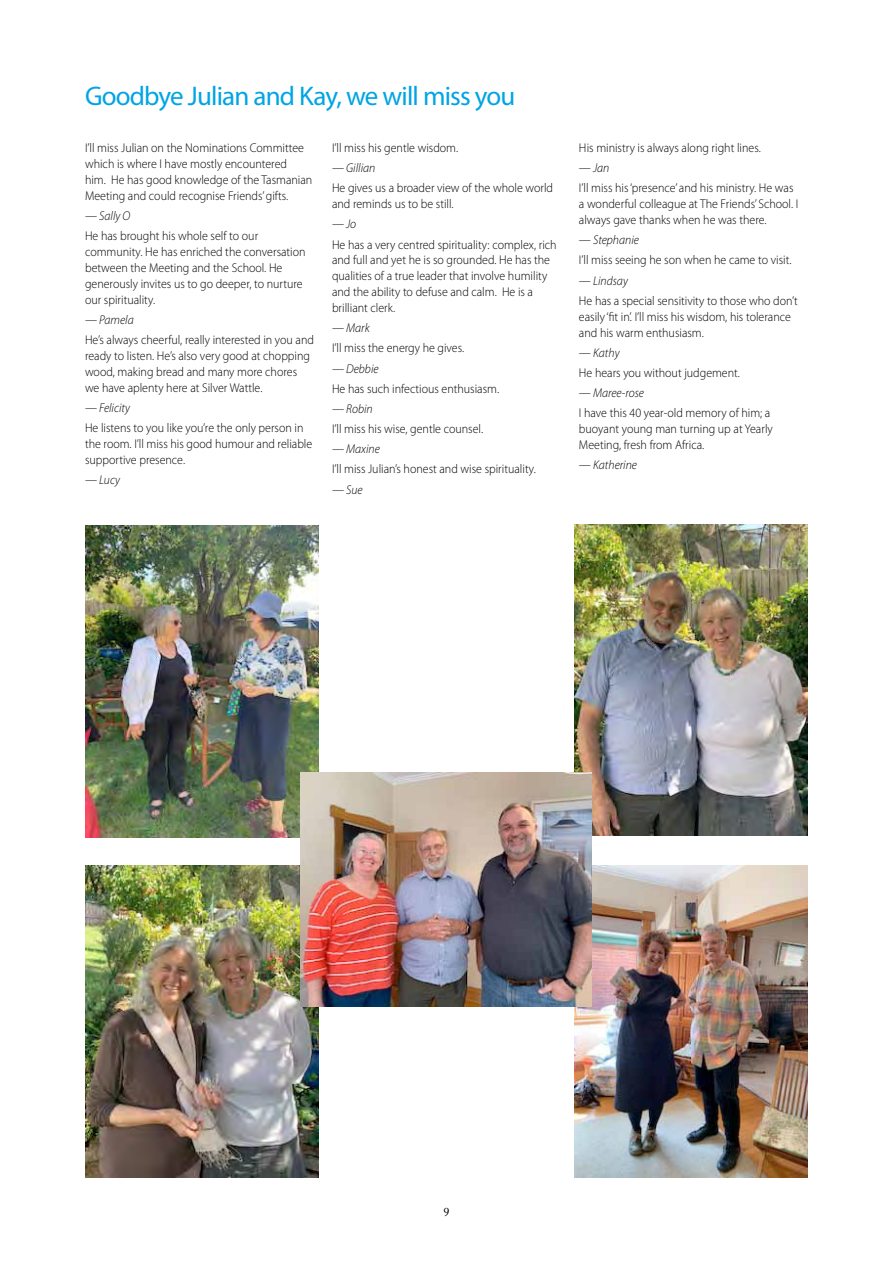
<style>
.page{position:relative;width:893px;height:1263px;background:#fff}
.page>*{position:absolute;margin:0;border:0;box-sizing:border-box;transform-origin:0 0}
.t1{font:27px "Myriad Pro";letter-spacing:-.03em;color:#00a4e4}
.t2{font:300 12.75px/15.9px "Myriad Pro";color:#000;scale:.94 1}
.t3{font:italic 300 12.75px "Myriad Pro";color:#000;scale:.94 1}
.t4{font:12px "Adobe Caslon Pro";color:#000}
</style>
<div class="page">
<img style="left:85px;top:525px;width:234px;height:312px">
<img style="left:85px;top:865px;width:234px;height:312px">
<img style="left:574px;top:865px;width:234px;height:312px">
<img style="left:574px;top:524px;width:234px;height:312px">
<img style="left:301px;top:773px;width:291px;height:234px">
<h1 class="t1" style="left:85px;top:80px;width:432px">Goodbye Julian and Kay, we will miss you</h1>
<p class="t2" style="left:85px;top:140px;width:243px">I’ll miss Julian on the Nominations Committee which is where I have mostly encountered<br>him. He has good knowledge of the Tasmanian Meeting and could recognise Friends’ gifts.</p>
<p class="t3" style="left:85px;top:208px;width:50px">— Sally O</p>
<p class="t2" style="left:85px;top:228px;width:236px">He has brought his whole self to our community. He has enriched the conversation between the Meeting and the School. He generously invites us to go deeper, to nurture our spirituality.</p>
<p class="t3" style="left:85px;top:312px;width:53px">— Pamela</p>
<p class="t2" style="left:85px;top:332px;width:245px">He’s always cheerful, really interested in you and ready to listen. He’s also very good at chopping wood, making bread and many more chores we have aplenty here at Silver Wattle.</p>
<p class="t3" style="left:85px;top:400px;width:49px">— Felicity</p>
<p class="t2" style="left:85px;top:420px;width:243px">He listens to you like you’re the only person in the room. I’ll miss his good humour and reliable supportive presence.</p>
<p class="t3" style="left:85px;top:472px;width:39px">— Lucy</p>
<p class="t2" style="left:332px;top:140px;width:136px">I’ll miss his gentle wisdom.</p>
<p class="t3" style="left:332px;top:160px;width:48px">— Gillian</p>
<p class="t2" style="left:332px;top:180px;width:237px">He gives us a broader view of the whole world and reminds us to be still.</p>
<p class="t3" style="left:332px;top:216px;width:27px">— Jo</p>
<p class="t2" style="left:332px;top:237px;width:240px">He has a very centred spirituality: complex, rich and full and yet he is so grounded. He has the qualities of a true leader that involve humility and the ability to defuse and calm. He is a brilliant clerk.</p>
<p class="t3" style="left:332px;top:320px;width:42px">— Mark</p>
<p class="t2" style="left:332px;top:340px;width:142px">I’ll miss the energy he gives.</p>
<p class="t3" style="left:332px;top:361px;width:51px">— Debbie</p>
<p class="t2" style="left:332px;top:381px;width:179px">He has such infectious enthusiasm.</p>
<p class="t3" style="left:332px;top:401px;width:45px">— Robin</p>
<p class="t2" style="left:332px;top:421px;width:162px">I’ll miss his wise, gentle counsel.</p>
<p class="t3" style="left:332px;top:441px;width:52px">— Maxine</p>
<p class="t2" style="left:332px;top:461px;width:218px">I’ll miss Julian’s honest and wise spirituality.</p>
<p class="t3" style="left:332px;top:482px;width:34px">— Sue</p>
<p class="t2" style="left:579px;top:140px;width:195px">His ministry is always along right lines.</p>
<p class="t3" style="left:579px;top:160px;width:34px">— Jan</p>
<p class="t2" style="left:579px;top:180px;width:235px">I’ll miss his ‘presence’ and his ministry. He was a wonderful colleague at The Friends’ School. I always gave thanks when he was there.</p>
<p class="t3" style="left:579px;top:232px;width:65px">— Stephanie</p>
<p class="t2" style="left:579px;top:252px;width:228px">I’ll miss seeing he son when he came to visit.</p>
<p class="t3" style="left:579px;top:273px;width:54px">— Lindsay</p>
<p class="t2" style="left:579px;top:293px;width:234px">He has a special sensitivity to those who don’t easily ‘fit in’. I’ll miss his wisdom, his tolerance and his warm enthusiasm.</p>
<p class="t3" style="left:579px;top:345px;width:45px">— Kathy</p>
<p class="t2" style="left:579px;top:365px;width:173px">He hears you without judgement.</p>
<p class="t3" style="left:579px;top:385px;width:71px">— Maree-rose</p>
<p class="t2" style="left:579px;top:405px;width:208px">I have this 40 year-old memory of him; a buoyant young man turning up at Yearly<br>Meeting, fresh from Africa.</p>
<p class="t3" style="left:579px;top:457px;width:63px">— Katherine</p>
<p class="t4" style="left:443px;top:1205px;width:7px">9</p>
</div>
